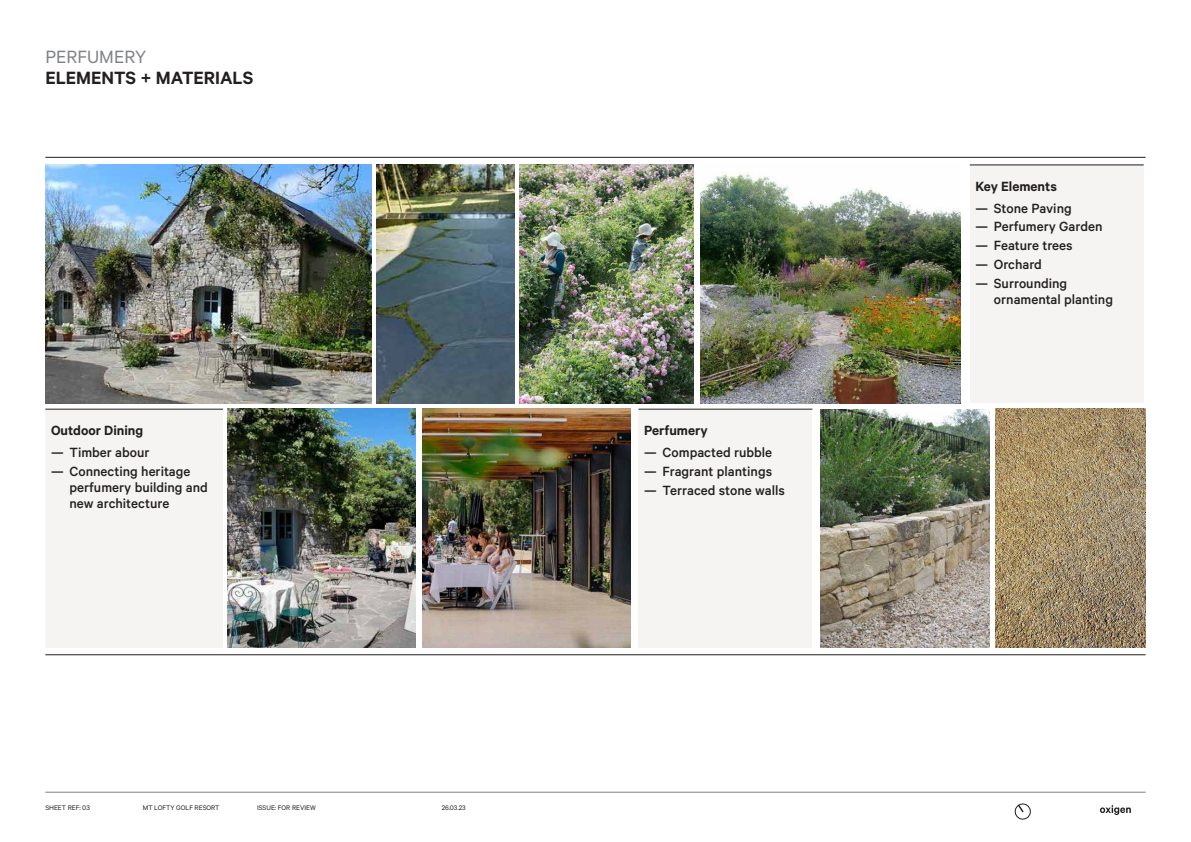
<style>
.page{position:relative;width:1191px;height:842px;background:#fff}
.page>*{position:absolute;margin:0;border:0;box-sizing:border-box;transform-origin:0 0}
.Intro_med_black{font:600 20px "Calibre";color:#231f20}
.Intro_med_black-2{font:20px "Calibre";color:#808285}
.t1{font:500 15px/16px "Calibre";color:#231f20}
.H4_15pt_black{font:600 15px "Calibre";color:#231f20}
.t2{font:7.5px "Calibre";color:#231f20}
.s1{font-weight:600}
</style>
<div class="page">
<div style="left:45px;top:409px;width:178px;height:239px;background:#f5f4f3"></div>
<div style="left:638px;top:409px;width:174px;height:239px;background:#f5f4f3"></div>
<div style="left:969px;top:164px;width:174px;height:239px;background:#f5f4f3"></div>
<img style="left:995px;top:409px;width:150px;height:239px">
<img style="left:821px;top:409px;width:168px;height:239px">
<img style="left:520px;top:164px;width:174px;height:239px">
<img style="left:377px;top:164px;width:137px;height:239px">
<img style="left:422px;top:409px;width:208px;height:239px">
<img style="left:45px;top:164px;width:326px;height:239px">
<hr style="left:45px;top:409px;width:178px;height:1px;background:#231f20">
<hr style="left:638px;top:409px;width:174px;height:1px;background:#231f20">
<hr style="left:969px;top:164px;width:174px;height:1px;background:#231f20">
<hr style="left:45px;top:157px;width:1100px;height:1px;background:#231f20">
<hr style="left:45px;top:654px;width:1100px;height:1px;background:#231f20">
<img style="left:700px;top:172px;width:260px;height:231px">
<img style="left:228px;top:409px;width:188px;height:239px">
<svg style="left:1014px;top:803px;width:17px;height:17px"></svg>
<hr style="left:45px;top:792px;width:1100px;height:1px;background:#808285">
<svg style="left:1100px;top:805px;width:30px;height:10px"></svg>
<p class="Intro_med_black-2" style="left:45px;top:46px;width:102px">PERFUMERY</p>
<p class="Intro_med_black" style="left:45px;top:66px;width:209px">ELEMENTS + MATERIALS</p>
<p class="H4_15pt_black" style="left:51px;top:422px;width:94px">Outdoor Dining</p>
<p class="t1" style="left:51px;top:444px;width:100px"><span class="s1">—</span> Timber abour</p>
<p class="t1" style="left:69px;top:463px;width:140px;text-indent:-18px"><span class="s1">—</span> Connecting heritage perfumery building and new architecture</p>
<p class="t2" style="left:45px;top:803px;width:46px">SHEET REF: 03</p>
<p class="t2" style="left:143px;top:803px;width:78px">MT LOFTY GOLF RESORT</p>
<p class="t2" style="left:257px;top:803px;width:60px">ISSUE: FOR REVIEW</p>
<p class="t2" style="left:442px;top:803px;width:25px">26.03.23</p>
<p class="H4_15pt_black" style="left:644px;top:422px;width:65px">Perfumery</p>
<p class="t1" style="left:644px;top:444px;width:130px"><span class="s1">—</span> Compacted rubble</p>
<p class="t1" style="left:644px;top:463px;width:129px"><span class="s1">—</span> Fragrant plantings</p>
<p class="t1" style="left:644px;top:481px;width:142px"><span class="s1">—</span> Terraced stone walls</p>
<p class="H4_15pt_black" style="left:975px;top:177px;width:83px">Key Elements</p>
<p class="t1" style="left:975px;top:200px;width:98px"><span class="s1">—</span> Stone Paving</p>
<p class="t1" style="left:975px;top:218px;width:128px"><span class="s1">—</span> Perfumery Garden</p>
<p class="t1" style="left:975px;top:237px;width:99px"><span class="s1">—</span> Feature trees</p>
<p class="t1" style="left:975px;top:256px;width:68px"><span class="s1">—</span> Orchard</p>
<p class="t1" style="left:994px;top:275px;width:121px;text-indent:-18px"><span class="s1">—</span> Surrounding ornamental planting</p>
</div>
